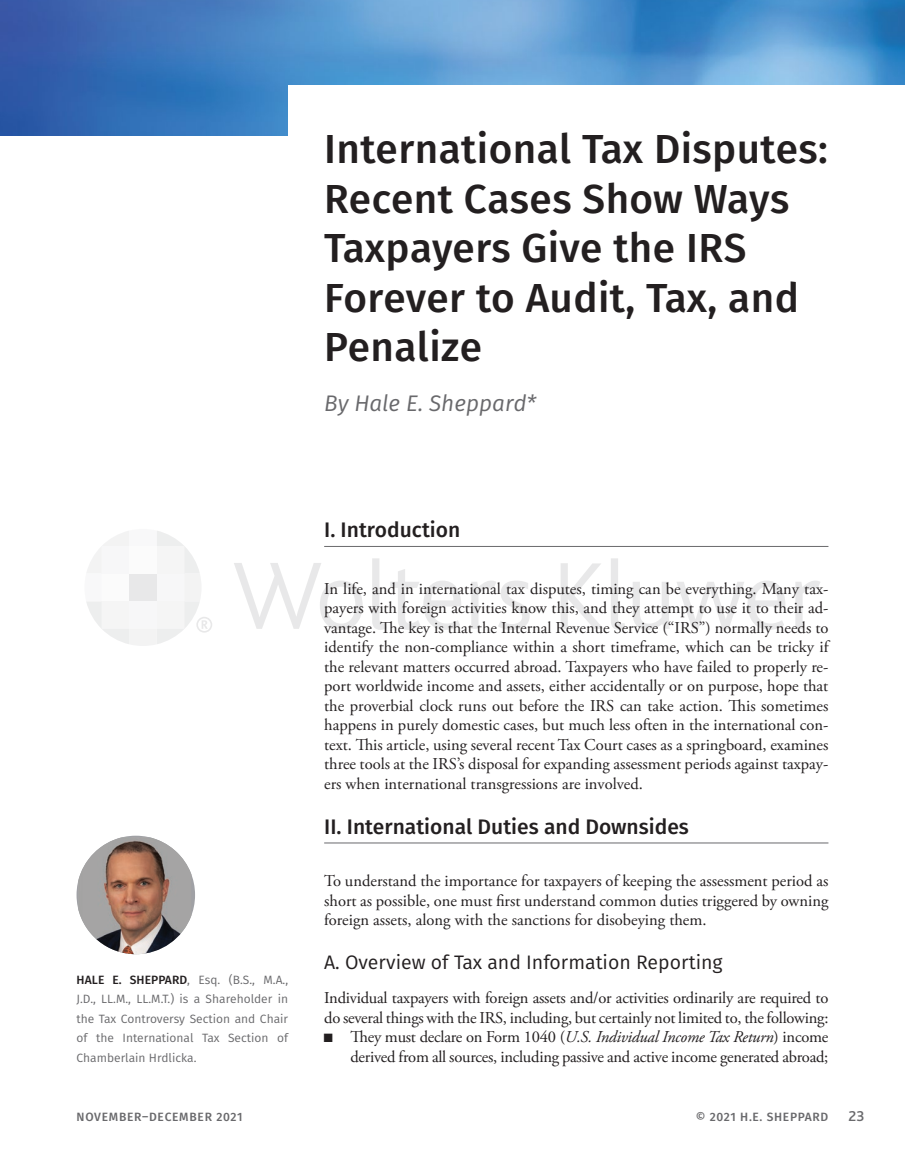
<style>
.page{position:relative;width:905px;height:1175px;background:#fff}
.page>*{position:absolute;margin:0;border:0;box-sizing:border-box;transform-origin:0 0}
.t1{font:500 40.5px/49.5px "Fira Sans";letter-spacing:.01em;color:#231f20}
.t2{font:italic 22.5px "Fira Sans";color:#69696c}
.t3{font:500 21px "Fira Sans";color:#231f20}
.t4{font:19.5px "Fira Sans";color:#231f20}
.t5{font:16.5px/19.5px "Adobe Garamond Pro";letter-spacing:-.015em;color:#231f20;text-align:justify}
.t6{font:500 15px "Bliss 2";color:#69696c}
.t7{font:12px/19.5px "Fira Sans";color:#69696c;text-align:justify}
.t8{font:500 12px "Fira Sans";letter-spacing:.06em;color:#69696c}
.t9{font:500 12px "Fira Sans";letter-spacing:.01em;color:#231f20}
.s1{font-weight:500;color:#231f20}
.s2{font-family:"Gandhari Unicode";font-size:12px}
.s3{font-style:italic}
</style>
<div class="page">
<img style="left:0;top:0;width:904px;height:135px">
<svg style="left:234px;top:563px;width:128px;height:67px"></svg>
<svg style="left:372px;top:558px;width:89px;height:72px"></svg>
<svg style="left:795px;top:581px;width:25px;height:48px"></svg>
<svg style="left:471px;top:581px;width:58px;height:49px"></svg>
<svg style="left:561px;top:563px;width:42px;height:66px"></svg>
<svg style="left:611px;top:558px;width:14px;height:72px"></svg>
<svg style="left:633px;top:582px;width:37px;height:48px"></svg>
<svg style="left:677px;top:581px;width:108px;height:49px"></svg>
<svg style="left:86px;top:531px;width:126px;height:115px"></svg>
<div style="left:288px;top:85px;width:616px;height:60px;background:#fff"></div>
<hr style="left:324px;top:546px;width:504px;height:1px;background:#69696c">
<hr style="left:324px;top:842px;width:504px;height:1px;background:#69696c">
<img style="left:78px;top:837px;width:113px;height:117px">
<h1 class="t1" style="left:324px;top:122px;width:505px">International Tax Disputes:<br>Recent Cases Show Ways<br>Taxpayers Give the IRS<br>Forever to Audit, Tax, and<br>Penalize</h1>
<h2 class="t2" style="left:324px;top:386px;width:214px">By Hale E. Sheppard*</h2>
<p class="t3" style="left:324px;top:513px;width:138px">I. Introduction</p>
<p class="t7" style="left:76px;top:969px;width:213px;text-indent:103px"><span class="s1">D</span>, Esq. (B.S., M.A., J.D., LL.M., LL.M.T.) is a Shareholder in the Tax Controversy Section and Chair of the International Tax Section of Chamberlain Hrdlicka.</p>
<p class="t9" style="left:77px;top:970px;width:76px">HALE E. SHEPPAR</p>
<p class="t5" style="left:324px;top:579px;width:506px">In life, and in international tax disputes, timing can be everything. Many tax&shy;payers with foreign activities know this, and they attempt to use it to their ad&shy;vantage. The key is that the Internal Revenue Service (“IRS”) normally needs to identify the non-compliance within a short timeframe, which can be tricky if the relevant matters occurred abroad. Taxpayers who have failed to properly re&shy;port worldwide income and assets, either accidentally or on purpose, hope that the proverbial clock runs out before the IRS can take action. This sometimes happens in purely domestic cases, but much less often in the international con&shy;text. This article, using several recent Tax Court cases as a springboard, examines three tools at the IRS’s disposal for expanding assessment periods against taxpay&shy;ers when international transgressions are involved.</p>
<p class="t3" style="left:324px;top:809px;width:366px">II. International Duties and Downsides</p>
<p class="t5" style="left:324px;top:871px;width:506px">To understand the importance for taxpayers of keeping the assessment period as short as possible, one must first understand common duties triggered by owning foreign assets, along with the sanctions for disobeying them.</p>
<p class="t4" style="left:324px;top:947px;width:400px">A. Overview of Tax and Information Reporting</p>
<p class="t5" style="left:324px;top:988px;width:506px">Individual taxpayers with foreign assets and/or activities ordinarily are required to do several things with the IRS, including, but certainly not limited to, the following:</p>
<p class="t5" style="left:324px;top:1027px;width:505px;text-align:right"><span class="s2">■</span> They must declare on Form 1040 (<span class="s3">U.S. Individual Income Tax Return</span>) income derived from all sources, including passive and active income generated abroad;</p>
<p class="t8" style="left:77px;top:1107px;width:167px">November–December 2021</p>
<p class="t8" style="left:695px;top:1107px;width:132px">© 2021 H.E. Sh eppard</p>
<p class="t6" style="left:848px;top:1106px;width:18px">23</p>
</div>
